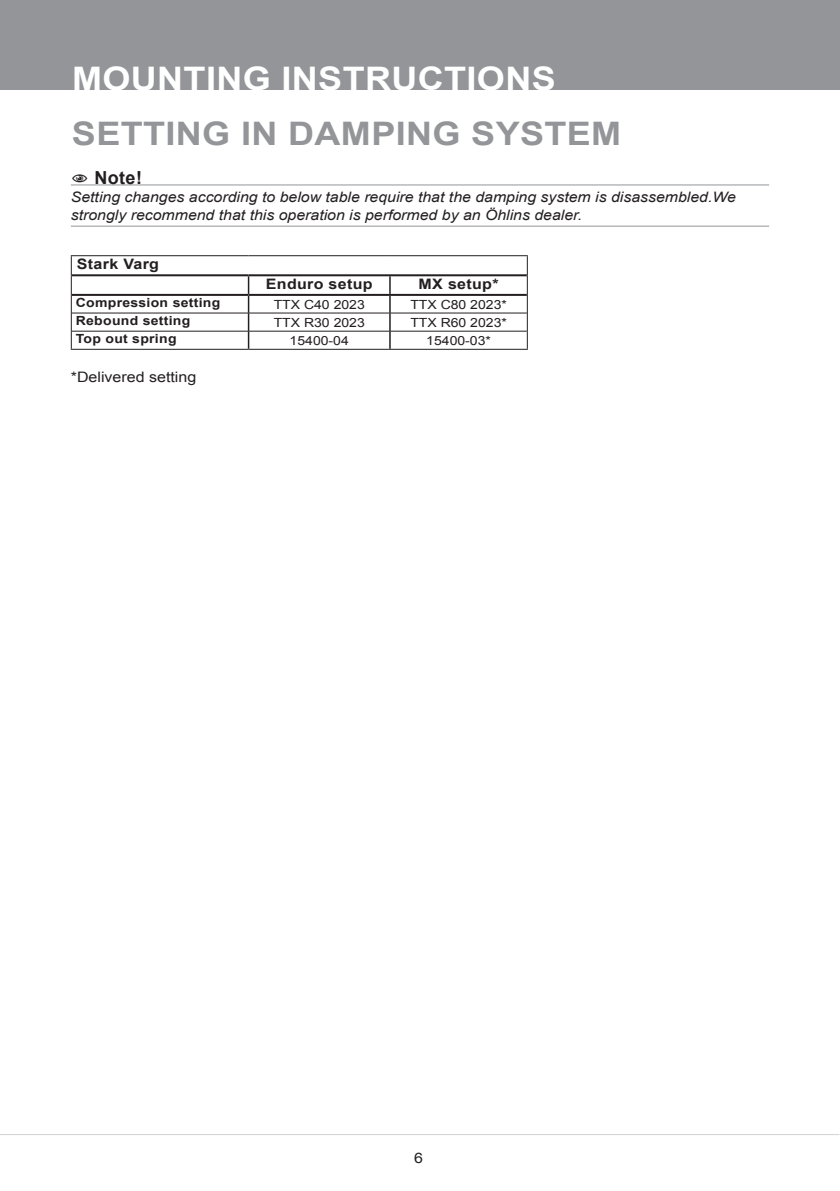
<style>
.page{position:relative;width:840px;height:1191px;background:#fff}
.page>*{position:absolute;margin:0;border:0;box-sizing:border-box;transform-origin:0 0}
._4_Header_Page_header_gray{font:700 32.4px "Arial";letter-spacing:.01em;color:#939598;scale:1.11 1}
.t1{font:700 32.4px "Arial";letter-spacing:.01em;color:#fff;scale:1.11 1}
.t2{font:700 18px "Arial";color:#231f20}
._9_Body_Type_Italic_with_line_above_below{font:italic 14.4px/18px "Arial";color:#231f20;scale:1.1 1}
._7_Body_type_StepNo_Small_Header{font:700 14.4px "Arial";letter-spacing:.02em;color:#231f20;scale:1.11 1}
.t3{font:14.4px "Arial";color:#231f20;scale:1.11 1}
._6_Body_type{font:12.6px "Arial";color:#231f20;scale:1.11 1}
._7_Body_type_StepNo_Small_Header-2{font:700 12.6px "Arial";letter-spacing:.02em;color:#231f20;scale:1.11 1}
</style>
<div class="page">
<div style="left:0;top:0;width:839px;height:90px;background:#939598"></div>
<hr style="left:0;top:1134px;width:838px;height:1px;background:#d1d2d4">
<hr style="left:71px;top:255px;width:177px;height:1px;background:#231f20">
<hr style="left:248px;top:255px;width:142px;height:1px;background:#231f20">
<hr style="left:390px;top:255px;width:137px;height:1px;background:#231f20">
<svg style="left:71px;top:256px;width:1px;height:93px"></svg>
<svg style="left:526px;top:256px;width:1px;height:93px"></svg>
<hr style="left:71px;top:349px;width:177px;height:1px;background:#231f20">
<hr style="left:248px;top:349px;width:142px;height:1px;background:#231f20">
<hr style="left:390px;top:349px;width:137px;height:1px;background:#231f20">
<hr style="left:72px;top:274px;width:176px;height:2px;background:#231f20">
<hr style="left:248px;top:274px;width:142px;height:2px;background:#231f20">
<hr style="left:390px;top:274px;width:136px;height:2px;background:#231f20">
<hr style="left:72px;top:294px;width:176px;height:2px;background:#231f20">
<hr style="left:248px;top:294px;width:142px;height:2px;background:#231f20">
<hr style="left:390px;top:294px;width:136px;height:2px;background:#231f20">
<svg style="left:248px;top:276px;width:1px;height:73px"></svg>
<svg style="left:389px;top:276px;width:1px;height:73px"></svg>
<hr style="left:72px;top:313px;width:176px;height:1px;background:#231f20">
<hr style="left:248px;top:313px;width:142px;height:1px;background:#231f20">
<hr style="left:390px;top:313px;width:136px;height:1px;background:#231f20">
<hr style="left:72px;top:331px;width:176px;height:1px;background:#231f20">
<hr style="left:248px;top:331px;width:142px;height:1px;background:#231f20">
<hr style="left:390px;top:331px;width:136px;height:1px;background:#231f20">
<hr style="left:71px;top:185px;width:697px;height:1px;background:#939598">
<hr style="left:71px;top:226px;width:697px;height:1px;background:#939598">
<h1 class="t1" style="left:72px;top:57px;width:437px">MOUNTING INSTRUCTIONS</h1>
<p class="_4_Header_Page_header_gray" style="left:72px;top:112px;width:496px">SETTING IN DAMPING SYSTEM</p>
<p class="t2" style="left:94px;top:166px;width:49px">Note!</p>
<p class="_9_Body_Type_Italic_with_line_above_below" style="left:71px;top:188px;width:606px">Setting changes according to below table require that the damping system is disassembled.We strongly recommend that this operation is performed by an Öhlins dealer.</p>
<p class="_7_Body_type_StepNo_Small_Header" style="left:77px;top:255px;width:75px">Stark Varg</p>
<p class="_7_Body_type_StepNo_Small_Header" style="left:266px;top:274px;width:98px">Enduro setup</p>
<p class="_7_Body_type_StepNo_Small_Header" style="left:418px;top:274px;width:73px">MX setup*</p>
<p class="_7_Body_type_StepNo_Small_Header-2" style="left:76px;top:294px;width:131px">Compression setting</p>
<p class="_6_Body_type" style="left:273px;top:296px;width:84px">TTX C40 2023</p>
<p class="_6_Body_type" style="left:410px;top:296px;width:88px">TTX C80 2023*</p>
<p class="_7_Body_type_StepNo_Small_Header-2" style="left:76px;top:312px;width:105px">Rebound setting</p>
<p class="_6_Body_type" style="left:273px;top:314px;width:84px">TTX R30 2023</p>
<p class="_6_Body_type" style="left:410px;top:314px;width:88px">TTX R60 2023*</p>
<p class="_7_Body_type_StepNo_Small_Header-2" style="left:76px;top:330px;width:92px">Top out spring</p>
<p class="_6_Body_type" style="left:289px;top:333px;width:55px">15400-04</p>
<p class="_6_Body_type" style="left:426px;top:333px;width:60px">15400-03*</p>
<p class="t3" style="left:71px;top:367px;width:114px">*Delivered setting</p>
<p class="t3" style="left:414px;top:1148px;width:10px">6</p>
</div>
